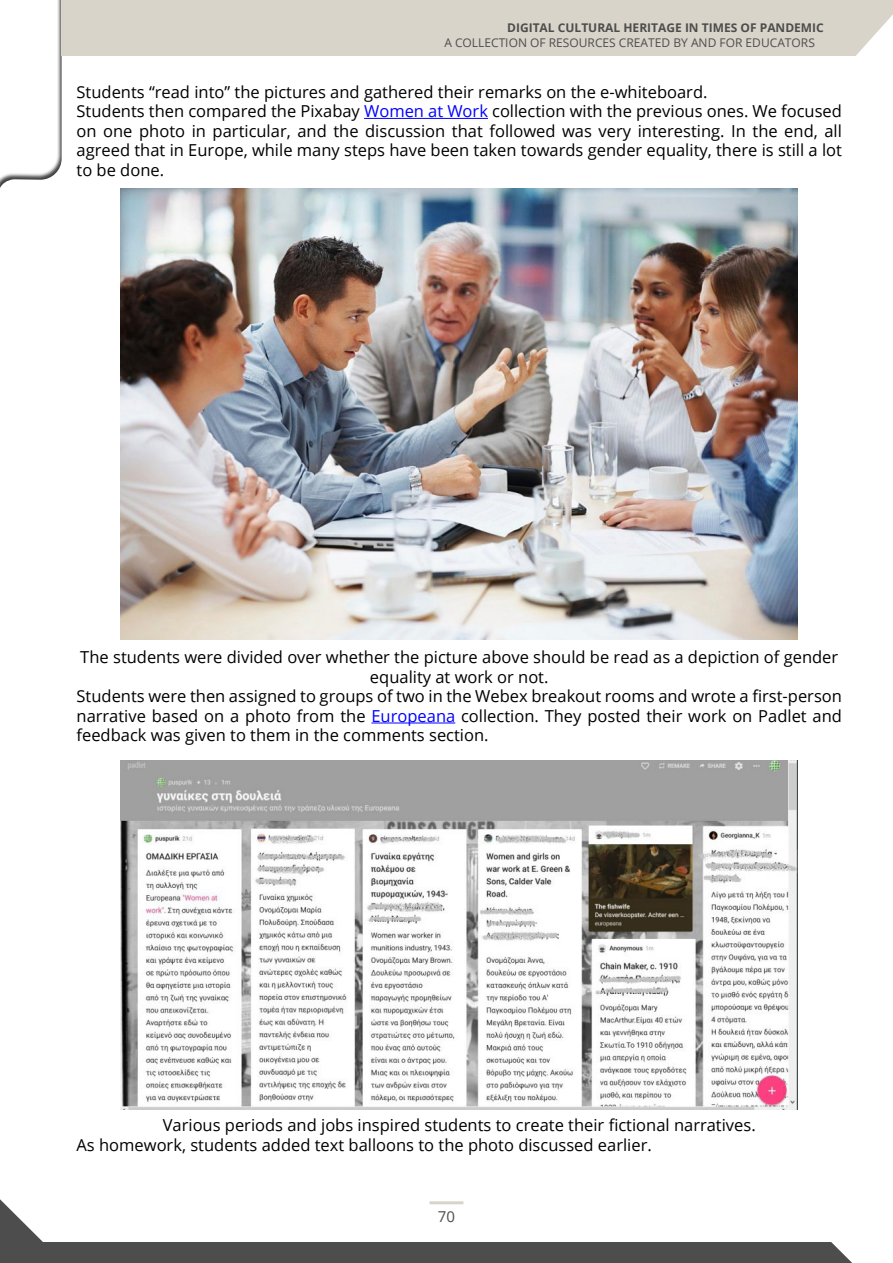
<style>
.page{position:relative;width:893px;height:1263px;background:#fff}
.page>*{position:absolute;margin:0;border:0;box-sizing:border-box;transform-origin:0 0}
.t1{font:16.5px/19.5px "Open Sans";color:#000}
.t2{font:15px "Open Sans";color:#4d4d4d}
.t3{font:12px "Open Sans";color:#4d4d4d}
.t4{font:700 12px "Open Sans";color:#4d4d4d}
.s1{color:#00f}
</style>
<div class="page">
<div style="left:0;top:0;width:75px;height:207px;background:#000;opacity:.75"></div>
<div style="left:62px;top:0;width:831px;height:56px;background:#d9d4ca"></div>
<div style="left:0;top:1242px;width:893px;height:21px;background:#4d4d4d"></div>
<svg style="left:831px;top:1242px;width:62px;height:21px"></svg>
<hr style="left:430px;top:1201px;width:33px;height:3px;background:#d9d4ca">
<svg style="left:856px;top:15px;width:37px;height:41px"></svg>
<svg style="left:0;top:1199px;width:43px;height:43px"></svg>
<hr style="left:364px;top:118px;width:124px;height:1px;background:#00f">
<hr style="left:371px;top:722px;width:84px;height:1px;background:#00f">
<img style="left:121px;top:188px;width:677px;height:452px">
<img style="left:121px;top:761px;width:677px;height:349px">
<p class="t4" style="left:507px;top:19px;width:318px">DIGITAL CULTURAL HERITAGE IN TIMES OF PANDEMIC</p>
<p class="t3" style="left:444px;top:34px;width:372px">A COLLECTION OF RESOURCES CREATED BY AND FOR EDUCATORS</p>
<p class="t1" style="left:77px;top:82px;width:767px">Students “read into” the pictures and gathered their remarks on the e-whiteboard.<br>Students then compared the Pixabay <span class="s1">Women at Work</span> collection with the previous ones. We focused on one photo in particular, and the discussion that followed was very interesting. In the end, all agreed that in Europe, while many steps have been taken towards gender equality, there is still a lot to be done.</p>
<p class="t1" style="left:80px;top:647px;width:759px">The students were divided over whether the picture above should be read as a depiction of gender</p>
<p class="t1" style="left:370px;top:667px;width:180px">equality at work or not.</p>
<p class="t1" style="left:77px;top:686px;width:767px">Students were then assigned to groups of two in the Webex breakout rooms and wrote a first-person</p>
<p class="t1" style="left:77px;top:706px;width:767px">narrative based on a photo from the <span class="s1">Europeana</span> collection. They posted their work on Padlet and</p>
<p class="t1" style="left:77px;top:725px;width:414px">feedback was given to them in the comments section.</p>
<p class="t1" style="left:77px;top:1115px;width:681px;text-indent:86px">Various periods and jobs inspired students to create their fictional narratives.<br>As homework, students added text balloons to the photo discussed earlier.</p>
<p class="t2" style="left:438px;top:1206px;width:19px">70</p>
</div>
